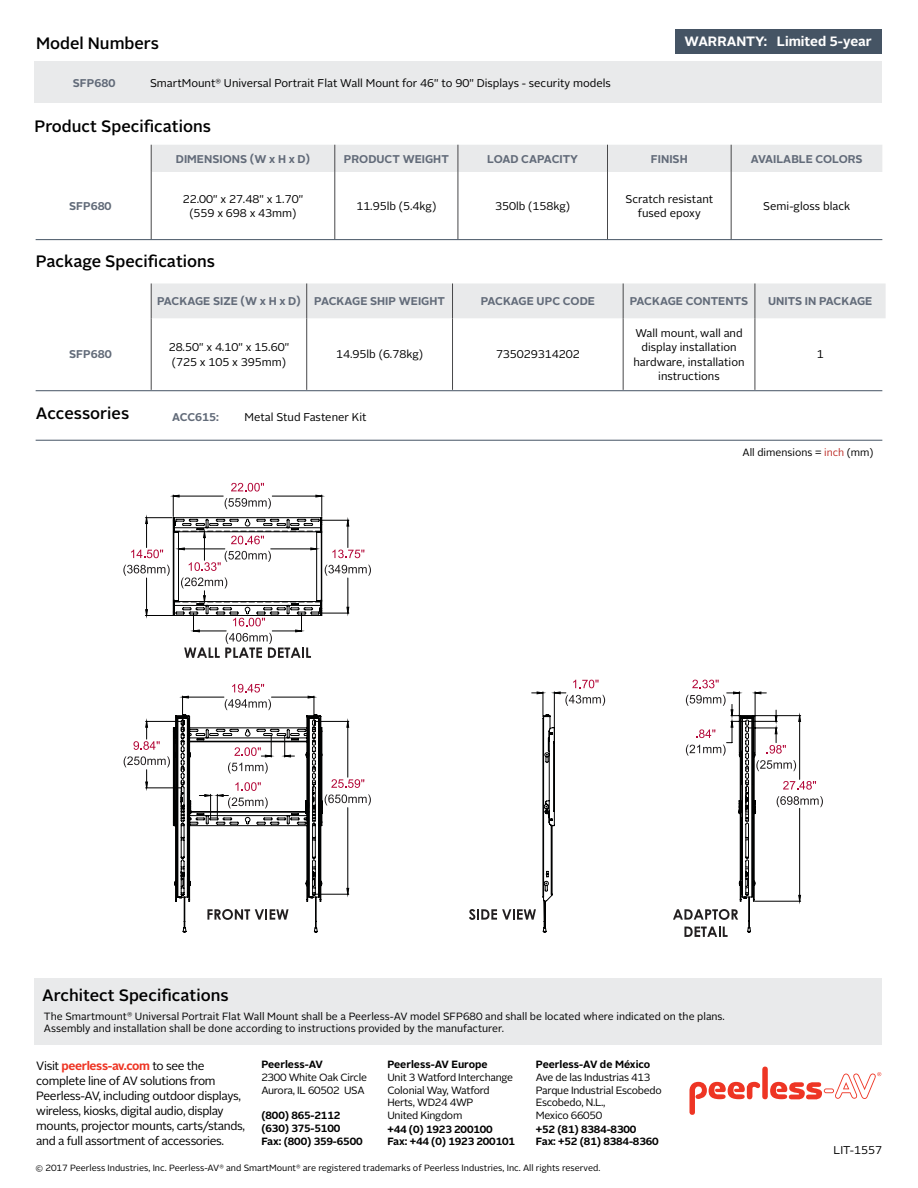
<style>
.page{position:relative;width:918px;height:1188px;background:#fff}
.page>*{position:absolute;margin:0;border:0;box-sizing:border-box;transform-origin:0 0}
.t1{font:500 16.5px "Alright Sans";color:#000}
.t2{font:700 13.5px "Alright Sans";color:#fff}
.t3{font:12px/15px "Alright Sans";letter-spacing:-.03em;color:#000}
.t4{font:11.25px/14.2px "Alright Sans";color:#000;text-align:center}
.t5{font:700 11.25px "Alright Sans";color:#626b79}
.t6{font:10.5px/12px "Alright Sans";color:#000}
.t7{font:10.5px/12.6px "Alright Sans";letter-spacing:-.025em;color:#000}
.t8{font:700 10.5px/12.6px "Alright Sans";letter-spacing:-.01em;color:#000}
.t9{font:9px "Alright Sans";color:#000}
.s1{color:#be302b}
.s2{font-weight:700;color:#ee3524}
</style>
<div class="page">
<svg style="left:689px;top:1082px;width:71px;height:33px"></svg>
<div style="left:762px;top:1067px;width:6px;height:32px;background:#ee3524;border-radius:3px"></div>
<svg style="left:770px;top:1072px;width:111px;height:28px"></svg>
<div style="left:34px;top:978px;width:848px;height:67px;background:#e9eaeb"></div>
<div style="left:34px;top:62px;width:848px;height:41px;background:#e9eaeb"></div>
<div style="left:152px;top:284px;width:734px;height:34px;background:#e9eaeb"></div>
<hr style="left:306px;top:283px;width:1px;height:35px;background:#48484a">
<hr style="left:452px;top:283px;width:1px;height:35px;background:#48484a">
<hr style="left:623px;top:283px;width:1px;height:35px;background:#48484a">
<hr style="left:755px;top:283px;width:1px;height:35px;background:#48484a">
<hr style="left:306px;top:318px;width:1px;height:72px;background:#48484a">
<hr style="left:623px;top:318px;width:1px;height:72px;background:#48484a">
<hr style="left:755px;top:318px;width:1px;height:72px;background:#48484a">
<hr style="left:151px;top:283px;width:1px;height:35px;background:#48484a">
<hr style="left:151px;top:318px;width:1px;height:72px;background:#48484a">
<hr style="left:452px;top:318px;width:1px;height:72px;background:#48484a">
<div style="left:151px;top:145px;width:731px;height:27px;background:#e9eaeb"></div>
<hr style="left:151px;top:172px;width:1px;height:67px;background:#48484a">
<hr style="left:334px;top:172px;width:1px;height:67px;background:#48484a">
<hr style="left:458px;top:172px;width:1px;height:67px;background:#48484a">
<hr style="left:607px;top:172px;width:1px;height:67px;background:#48484a">
<hr style="left:731px;top:172px;width:1px;height:67px;background:#48484a">
<div style="left:675px;top:29px;width:206px;height:24px;background:#455464"></div>
<hr style="left:36px;top:390px;width:846px;height:1px;background:#455464">
<hr style="left:36px;top:239px;width:846px;height:1px;background:#455464">
<hr style="left:36px;top:440px;width:846px;height:1px;background:#455464">
<svg style="left:232px;top:684px;width:32px;height:7px"></svg>
<svg style="left:145px;top:691px;width:409px;height:135px"></svg>
<svg style="left:554px;top:680px;width:51px;height:26px"></svg>
<svg style="left:532px;top:692px;width:12px;height:22px"></svg>
<hr style="left:554px;top:692px;width:1px;height:49px;background:#000101">
<hr style="left:272px;top:697px;width:42px;height:1px;background:#000101">
<hr style="left:183px;top:697px;width:41px;height:1px;background:#000101">
<svg style="left:314px;top:696px;width:1px;height:18px"></svg>
<svg style="left:182px;top:696px;width:1px;height:18px"></svg>
<svg style="left:124px;top:756px;width:46px;height:32px"></svg>
<svg style="left:133px;top:721px;width:27px;height:29px"></svg>
<hr style="left:146px;top:787px;width:36px;height:1px;background:#000101">
<hr style="left:146px;top:721px;width:36px;height:1px;background:#000101">
<svg style="left:173px;top:714px;width:382px;height:219px"></svg>
<svg style="left:673px;top:680px;width:150px;height:257px"></svg>
<svg style="left:123px;top:483px;width:248px;height:175px"></svg>
<h1 class="t1" style="left:36px;top:32px;width:124px">Model Numbers</h1>
<p class="t2" style="left:685px;top:32px;width:189px">WARRANTY: Limited 5-year</p>
<p class="t5" style="left:73px;top:75px;width:44px">SFP680</p>
<p class="t4" style="left:150px;top:76px;width:462px">SmartMount<sup>®</sup> Universal Portrait Flat Wall Mount for 46" to 90" Displays - security models</p>
<h1 class="t1" style="left:34px;top:115px;width:178px">Product Specifications</h1>
<p class="t5" style="left:176px;top:151px;width:136px">DIMENSIONS (W x H x D)</p>
<p class="t5" style="left:344px;top:151px;width:106px">PRODUCT WEIGHT</p>
<p class="t5" style="left:487px;top:151px;width:92px">LOAD CAPACITY</p>
<p class="t5" style="left:651px;top:151px;width:38px">FINISH</p>
<p class="t5" style="left:751px;top:151px;width:114px">AVAILABLE COLORS</p>
<p class="t5" style="left:69px;top:198px;width:44px">SFP680</p>
<p class="t4" style="left:183px;top:192px;width:122px">22.00" x 27.48" x 1.70" (559 x 698 x 43mm)</p>
<p class="t4" style="left:356px;top:199px;width:81px">11.95lb (5.4kg)</p>
<p class="t4" style="left:495px;top:199px;width:77px">350lb (158kg)</p>
<p class="t4" style="left:625px;top:192px;width:89px">Scratch resistant fused epoxy</p>
<p class="t4" style="left:763px;top:199px;width:88px">Semi-gloss black</p>
<h1 class="t1" style="left:36px;top:250px;width:181px">Package Specifications</h1>
<p class="t5" style="left:157px;top:293px;width:289px">PACKAGE SIZE (W x H x D) PACKAGE SHIP WEIGHT</p>
<p class="t5" style="left:481px;top:293px;width:116px">PACKAGE UPC CODE</p>
<p class="t5" style="left:630px;top:293px;width:120px">PACKAGE CONTENTS</p>
<p class="t5" style="left:768px;top:293px;width:106px">UNITS IN PACKAGE</p>
<p class="t5" style="left:69px;top:347px;width:44px">SFP680</p>
<p class="t4" style="left:169px;top:340px;width:122px;text-align:left">28.50" x 4.10" x 15.60" (725 x 105 x 395mm)</p>
<p class="t4" style="left:336px;top:348px;width:88px">14.95lb (6.78kg)</p>
<p class="t4" style="left:496px;top:348px;width:85px">735029314202</p>
<h1 class="t1" style="left:36px;top:402px;width:95px">Accessories</h1>
<p class="t5" style="left:172px;top:409px;width:48px">ACC615:</p>
<p class="t4" style="left:244px;top:410px;width:124px">Metal Stud Fastener Kit</p>
<p class="t4" style="left:633px;top:326px;width:113px">Wall mount, wall and display installation hardware, installation instructions</p>
<p class="t4" style="left:817px;top:348px;width:8px">1</p>
<p class="t6" style="left:742px;top:447px;width:133px">All dimensions = <span class="s1">inch</span> (mm)</p>
<h1 class="t1" style="left:42px;top:984px;width:188px">Architect Specifications</h1>
<p class="t6" style="left:44px;top:1010px;width:682px">The Smartmount<sup>®</sup> Universal Portrait Flat Wall Mount shall be a Peerless-AV model SFP680 and shall be located where indicated on the plans.<br>Assembly and installation shall be done according to instructions provided by the manufacturer.</p>
<p class="t8" style="left:536px;top:1059px;width:116px">Peerless-AV de México</p>
<p class="t7" style="left:536px;top:1071px;width:127px">Ave de las Industrias 413<br>Parque Industrial Escobedo<br>Escobedo, N.L.,<br>Mexico 66050</p>
<p class="t8" style="left:261px;top:1059px;width:63px">Peerless-AV</p>
<p class="t7" style="left:261px;top:1071px;width:107px">2300 White Oak Circle<br>Aurora, IL 60502 USA</p>
<p class="t8" style="left:387px;top:1059px;width:102px">Peerless-AV Europe</p>
<p class="t7" style="left:387px;top:1071px;width:127px">Unit 3 Watford Interchange<br>Colonial Way, Watford<br>Herts, WD24 4WP<br>United Kingdom</p>
<p class="t3" style="left:36px;top:1058px;width:210px">Visit <span class="s2">peerless-av.com</span> to see the complete line of AV solutions from Peerless-AV, including outdoor displays, wireless, kiosks, digital audio, display mounts, projector mounts, carts/stands, and a full assortment of accessories.</p>
<p class="t9" style="left:35px;top:1162px;width:566px">© 2017 Peerless Industries, Inc. Peerless-AV<sup>®</sup> and SmartMount<sup>®</sup> are registered trademarks of Peerless Industries, Inc. All rights reserved.</p>
<p class="t8" style="left:261px;top:1109px;width:103px">(800) 865-2112 (630) 375-5100<br>Fax: (800) 359-6500</p>
<p class="t8" style="left:387px;top:1123px;width:129px">+44 (0) 1923 200100<br>Fax: +44 (0) 1923 200101</p>
<p class="t8" style="left:536px;top:1123px;width:124px">+52 (81) 8384-8300<br>Fax: +52 (81) 8384-8360</p>
<p class="t4" style="left:834px;top:1143px;width:50px">LIT-1557</p>
</div>
